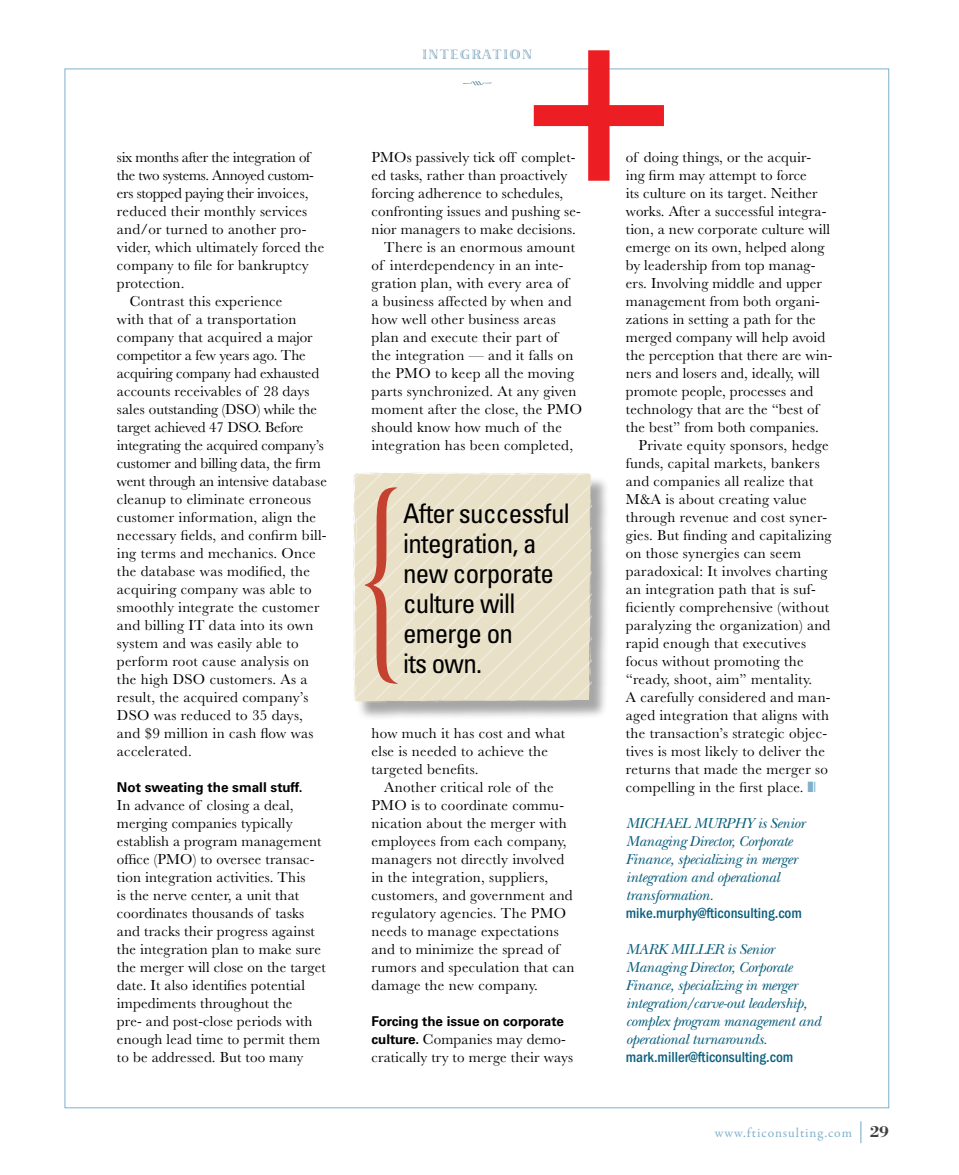
<style>
.page{position:relative;width:959px;height:1175px;background:#fff}
.page>*{position:absolute;margin:0;border:0;box-sizing:border-box;transform-origin:0 0}
.t1{font:condensed 27px/30px "Univers LT Std";letter-spacing:-.025em;color:#000}
.t2{font:700 16.5px "Bodoni Std";color:#414042}
.BODY_COPY{font:15px/18px "Baskerville";letter-spacing:.015em;color:#000}
.box_out{font:italic 15px/18px "New Baskerville Std";letter-spacing:-.02em;color:#0a5f7e}
.box_out-2{font:500 condensed 15px "ITC Franklin Gothic Std";color:#0a5f7e}
.t3{font:13.65px "Viva Std";letter-spacing:.145em;color:#719eb7}
.BODY_COPY-2{font:700 13.5px "Univers LT Std";letter-spacing:-.005em;color:#000}
.t4{font:13.5px "Garamond Premr Pro";letter-spacing:.065em;color:#7eb0cc}
.s1{font-family:"Univers LT Std";font-weight:700;font-size:13.5px}
.s2{font-family:"ITC Franklin Gothic Std";font-weight:500;font-style:normal;font-stretch:condensed}
</style>
<div class="page">
<svg style="left:463px;top:81px;width:28px;height:4px"></svg>
<svg style="left:860px;top:1121px;width:1px;height:22px"></svg>
<div style="left:355px;top:475px;width:254px;height:245px;background:#000;opacity:.35"></div>
<svg style="left:417px;top:475px;width:176px;height:226px"></svg>
<svg style="left:591px;top:509px;width:1px;height:17px"></svg>
<svg style="left:426px;top:700px;width:59px;height:3px"></svg>
<svg style="left:554px;top:699px;width:19px;height:1px"></svg>
<svg style="left:353px;top:472px;width:238px;height:226px;background:#e8e1c9"></svg>
<svg style="left:533px;top:50px;width:131px;height:131px"></svg>
<svg style="left:353px;top:485px;width:64px;height:219px;background:#e3ccb5"></svg>
<p class="BODY_COPY" style="left:117px;top:148px;width:209px">six months after the integration of the two systems. Annoyed custom&shy;ers stopped paying their invoices, reduced their monthly services and/or turned to another pro&shy;vider, which ultimately forced the company to file for bankruptcy protection.</p>
<p class="BODY_COPY" style="left:117px;top:292px;width:212px;text-indent:13px">Contrast this experience<br>with that of a transportation company that acquired a major competitor a few years ago. The acquiring company had exhausted accounts receivables of 28 days sales outstanding (DSO) while the target achieved 47 DSO. Before integrating the acquired company’s customer and billing data, the firm went through an intensive database cleanup to eliminate erroneous customer information, align the necessary fields, and confirm bill&shy;ing terms and mechanics. Once the database was modified, the acquiring company was able to smoothly integrate the customer and billing IT data into its own system and was easily able to perform root cause analysis on the high DSO customers. As a result, the acquired company’s<br>DSO was reduced to 35 days, and $9 million in cash flow was accelerated.</p>
<p class="BODY_COPY-2" style="left:117px;top:779px;width:187px">Not sweating the small stuff.</p>
<p class="BODY_COPY" style="left:117px;top:796px;width:210px">In advance of closing a deal, merging companies typically establish a program management office (PMO) to oversee transac&shy;tion integration activities. This<br>is the nerve center, a unit that coordinates thousands of tasks and tracks their progress against the integration plan to make sure the merger will close on the target date. It also identifies potential impediments throughout the<br>pre- and post-close periods with enough lead time to permit them to be addressed. But too many</p>
<p class="t3" style="left:422px;top:47px;width:111px">INTEGRATION</p>
<p class="BODY_COPY" style="left:371px;top:148px;width:211px">PMOs passively tick off complet&shy;ed tasks, rather than proactively forcing adherence to schedules, confronting issues and pushing se&shy;nior managers to make decisions.</p>
<p class="BODY_COPY" style="left:371px;top:238px;width:212px;text-indent:13px">There is an enormous amount of interdependency in an inte&shy;gration plan, with every area of<br>a business affected by when and how well other business areas plan and execute their part of<br>the integration — and it falls on the PMO to keep all the moving parts synchronized. At any given moment after the close, the PMO should know how much of the integration has been completed,</p>
<p class="t1" style="left:403px;top:498px;width:168px">After successful integration, a new corporate culture will emerge on<br>its own.</p>
<p class="BODY_COPY" style="left:371px;top:724px;width:195px">how much it has cost and what else is needed to achieve the targeted benefits.</p>
<p class="BODY_COPY" style="left:371px;top:778px;width:204px;text-indent:13px">Another critical role of the<br>PMO is to coordinate commu&shy;nication about the merger with employees from each company, managers not directly involved in the integration, suppliers, customers, and government and regulatory agencies. The PMO needs to manage expectations and to minimize the spread of rumors and speculation that can damage the new company.</p>
<p class="BODY_COPY-2" style="left:371px;top:1013px;width:194px">Forcing the issue on corporate</p>
<p class="BODY_COPY" style="left:371px;top:1030px;width:203px"><span class="s1">culture.</span> Companies may demo&shy;cratically try to merge their ways</p>
<p class="BODY_COPY" style="left:626px;top:148px;width:208px">of doing things, or the acquir&shy;ing firm may attempt to force<br>its culture on its target. Neither works. After a successful integra&shy;tion, a new corporate culture will emerge on its own, helped along by leadership from top manag&shy;ers. Involving middle and upper management from both organi&shy;zations in setting a path for the merged company will help avoid the perception that there are win&shy;ners and losers and, ideally, will promote people, processes and technology that are the “best of the best” from both companies.</p>
<p class="BODY_COPY" style="left:626px;top:436px;width:207px;text-indent:13px">Private equity sponsors, hedge funds, capital markets, bankers and companies all realize that<br>M&amp;A is about creating value through revenue and cost syner&shy;gies. But finding and capitalizing on those synergies can seem paradoxical: It involves charting an integration path that is suf&shy;ficiently comprehensive (without paralyzing the organization) and rapid enough that executives focus without promoting the “ready, shoot, aim” mentality.<br>A carefully considered and man&shy;aged integration that aligns with the transaction’s strategic objec&shy;tives is most likely to deliver the returns that made the merger so compelling in the first place.</p>
<p class="box_out" style="left:626px;top:814px;width:180px">MICHAEL MURPHY is Senior<br>Managing Director, Corporate<br>Finance, specializing in merger integration and operational transformation. <span class="s2">mike.murphy@fticonsulting.com</span></p>
<p class="box_out" style="left:626px;top:940px;width:197px">MARK MILLER is Senior<br>Managing Director, Corporate<br>Finance, specializing in merger integration/carve-out leadership, complex program management and operational turnarounds.</p>
<p class="box_out-2" style="left:626px;top:1049px;width:169px">mark.miller@fticonsulting.com</p>
<p class="t4" style="left:714px;top:1124px;width:139px">www.fticonsulting.com</p>
<p class="t2" style="left:869px;top:1121px;width:21px">29</p>
</div>
